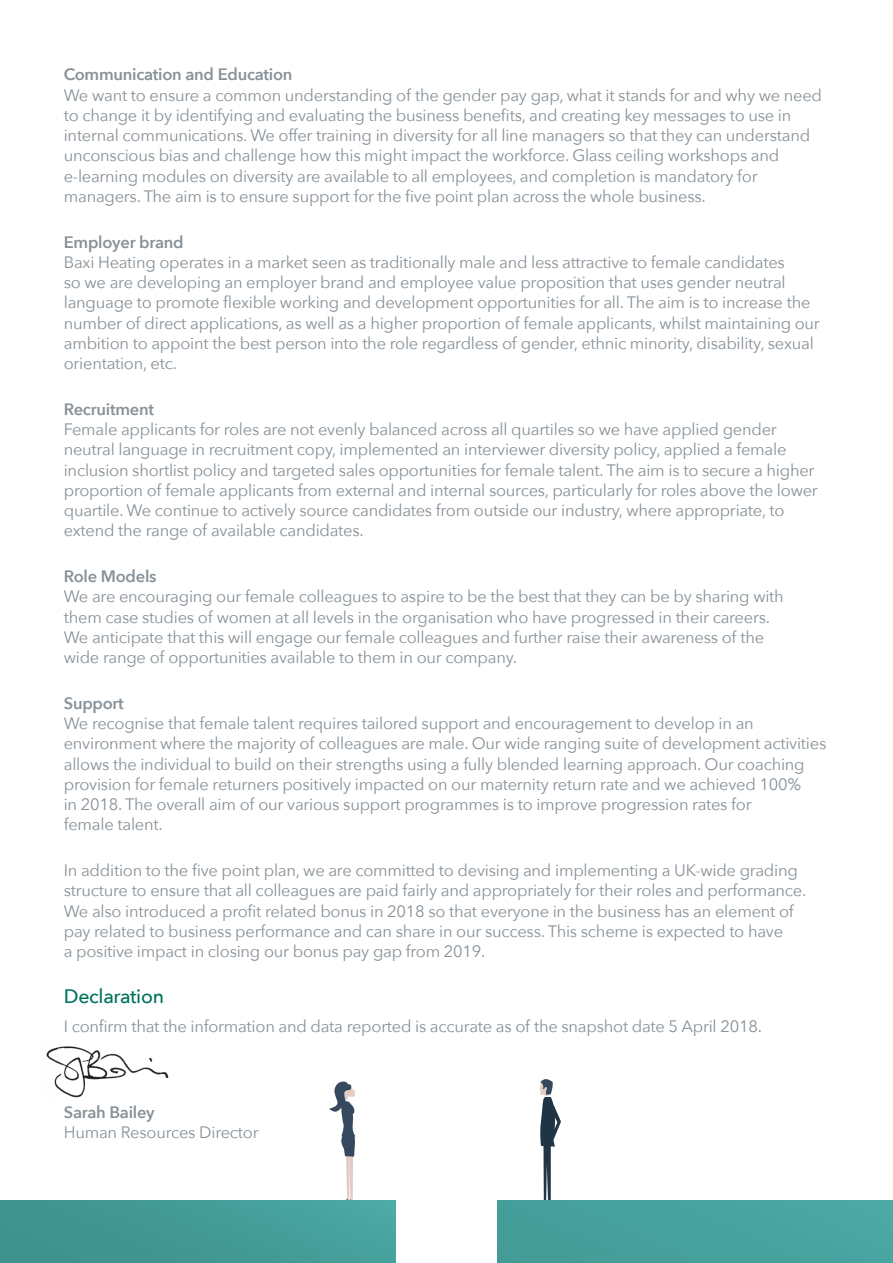
<style>
.page{position:relative;width:893px;height:1263px;background:#fff}
.page>*{position:absolute;margin:0;border:0;box-sizing:border-box;transform-origin:0 0}
.t1{font:500 19.5px "Avenir Next";letter-spacing:-.015em;color:#01745c}
.t2{font:16.5px/20.2px "Avenir Next";letter-spacing:-.015em;color:#879198}
.t3{font:600 16.5px "Avenir Next";letter-spacing:-.015em;color:#879198}
</style>
<div class="page">
<img style="left:46px;top:1046px;width:123px;height:52px">
<svg style="left:329px;top:1081px;width:29px;height:120px"></svg>
<svg style="left:535px;top:1079px;width:26px;height:122px"></svg>
<div style="left:0;top:1201px;width:395px;height:62px;background:linear-gradient(to right,#3f908c,#49a4a0)"></div>
<div style="left:498px;top:1201px;width:395px;height:62px;background:#47a19c"></div>
<p class="t3" style="left:64px;top:60px;width:230px">Communication and Education</p>
<p class="t2" style="left:64px;top:84px;width:760px">We want to ensure a common understanding of the gender pay gap, what it stands for and why we need to change it by identifying and evaluating the business benefits, and creating key messages to use in internal communications. We offer training in diversity for all line managers so that they can understand unconscious bias and challenge how this might impact the workforce. Glass ceiling workshops and e-learning modules on diversity are available to all employees, and completion is mandatory for managers. The aim is to ensure support for the five point plan across the whole business.</p>
<p class="t3" style="left:64px;top:228px;width:121px">Employer brand</p>
<p class="t2" style="left:64px;top:251px;width:758px">Baxi Heating operates in a market seen as traditionally male and less attractive to female candidates<br>so we are developing an employer brand and employee value proposition that uses gender neutral language to promote flexible working and development opportunities for all. The aim is to increase the number of direct applications, as well as a higher proportion of female applicants, whilst maintaining our ambition to appoint the best person into the role regardless of gender, ethnic minority, disability, sexual orientation, etc.</p>
<p class="t3" style="left:64px;top:395px;width:92px">Recruitment</p>
<p class="t2" style="left:64px;top:418px;width:756px">Female applicants for roles are not evenly balanced across all quartiles so we have applied gender neutral language in recruitment copy, implemented an interviewer diversity policy, applied a female inclusion shortlist policy and targeted sales opportunities for female talent. The aim is to secure a higher proportion of female applicants from external and internal sources, particularly for roles above the lower quartile. We continue to actively source candidates from outside our industry, where appropriate, to extend the range of available candidates.</p>
<p class="t3" style="left:64px;top:562px;width:94px">Role Models</p>
<p class="t2" style="left:64px;top:586px;width:722px">We are encouraging our female colleagues to aspire to be the best that they can be by sharing with them case studies of women at all levels in the organisation who have progressed in their careers.<br>We anticipate that this will engage our female colleagues and further raise their awareness of the wide range of opportunities available to them in our company.</p>
<p class="t3" style="left:64px;top:689px;width:61px">Support</p>
<p class="t2" style="left:64px;top:712px;width:764px">We recognise that female talent requires tailored support and encouragement to develop in an environment where the majority of colleagues are male. Our wide ranging suite of development activities allows the individual to build on their strengths using a fully blended learning approach. Our coaching provision for female returners positively impacted on our maternity return rate and we achieved 100%<br>in 2018. The overall aim of our various support programmes is to improve progression rates for<br>female talent.</p>
<p class="t2" style="left:64px;top:859px;width:744px">In addition to the five point plan, we are committed to devising and implementing a UK-wide grading structure to ensure that all colleagues are paid fairly and appropriately for their roles and performance.<br>We also introduced a profit related bonus in 2018 so that everyone in the business has an element of pay related to business performance and can share in our success. This scheme is expected to have<br>a positive impact in closing our bonus pay gap from 2019.</p>
<p class="t1" style="left:64px;top:979px;width:102px">Declaration</p>
<p class="t2" style="left:64px;top:1015px;width:700px">I confirm that the information and data reported is accurate as of the snapshot date 5 April 2018.</p>
<p class="t3" style="left:64px;top:1098px;width:92px">Sarah Bailey</p>
<p class="t2" style="left:64px;top:1122px;width:196px">Human Resources Director</p>
</div>
